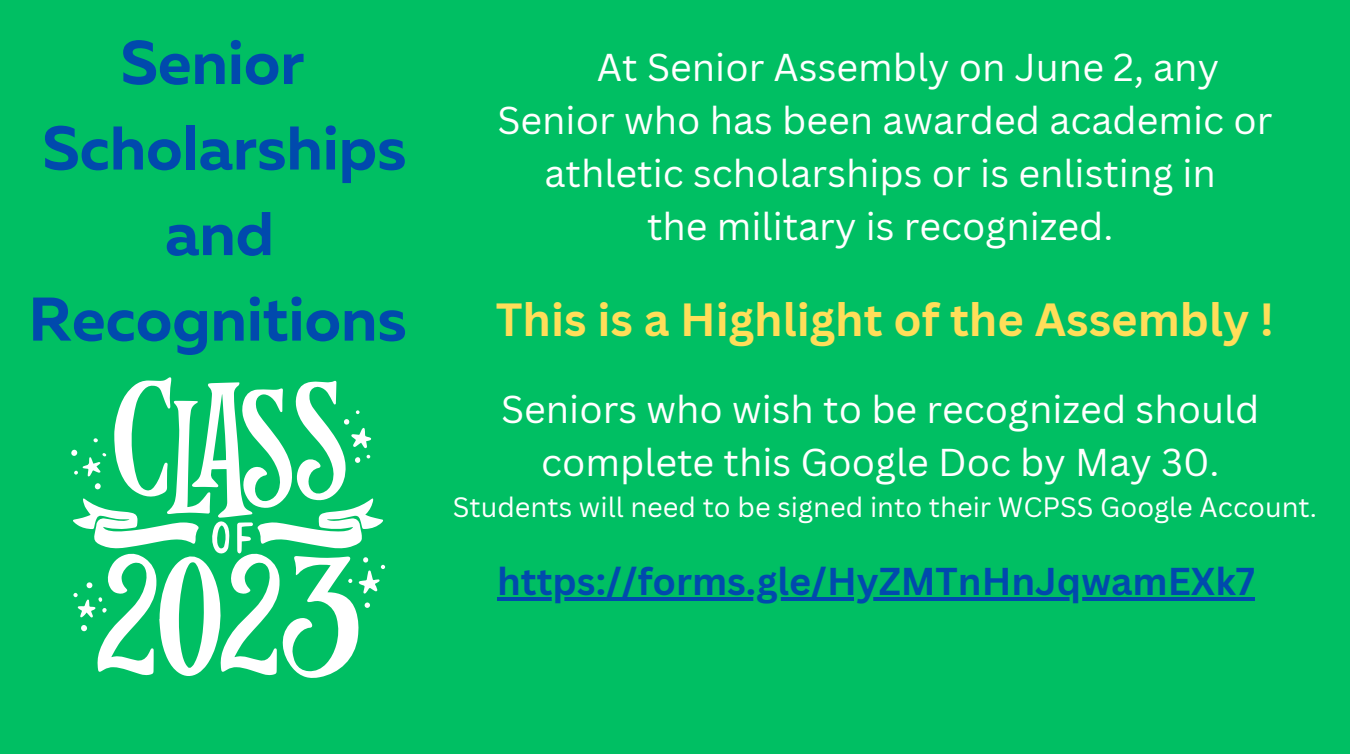
<style>
.page{position:relative;width:1350px;height:754px;background:#00bf63}
.page>*{position:absolute;margin:0;border:0;box-sizing:border-box;transform-origin:0 0}
.t1{font:700 61.5px/85.5px "Muller";color:#004aad;text-align:center}
.t2{font:700 45.3px "Canva Sans";color:#ffde59}
.t3{font:37.8px/52.8px "Canva Sans";color:#fff;text-align:center}
.t4{font:700 37.8px "Canva Sans";color:#004aad}
.t5{font:27.3px "Canva Sans";color:#fff}
</style>
<div class="page">
<hr style="left:497px;top:597px;width:758px;height:4px;background:#004aad">
<svg style="left:71px;top:377px;width:314px;height:301px"></svg>
<p class="t1" style="left:120px;top:25px;width:185px">Senior</p>
<p class="t1" style="left:42px;top:110px;width:366px">Scholarships</p>
<p class="t1" style="left:29px;top:196px;width:380px">and<br>Recognitions</p>
<p class="t3" style="left:597px;top:40px;width:624px">At Senior Assembly on June 2, any</p>
<p class="t3" style="left:497px;top:93px;width:776px">Senior who has been awarded academic or athletic scholarships or is enlisting in</p>
<p class="t3" style="left:647px;top:199px;width:468px">the military is recognized.</p>
<p class="t2" style="left:496px;top:288px;width:780px">This is a Highlight of the Assembly !</p>
<p class="t3" style="left:501px;top:382px;width:760px">Seniors who wish to be recognized should</p>
<p class="t3" style="left:541px;top:435px;width:680px">complete this Google Doc by May 30.</p>
<p class="t5" style="left:453px;top:487px;width:866px">Students will need to be signed into their WCPSS Google Account.</p>
<p class="t4" style="left:497px;top:555px;width:759px">https://forms.gle/HyZMTnHnJqwamEXk7</p>
</div>
